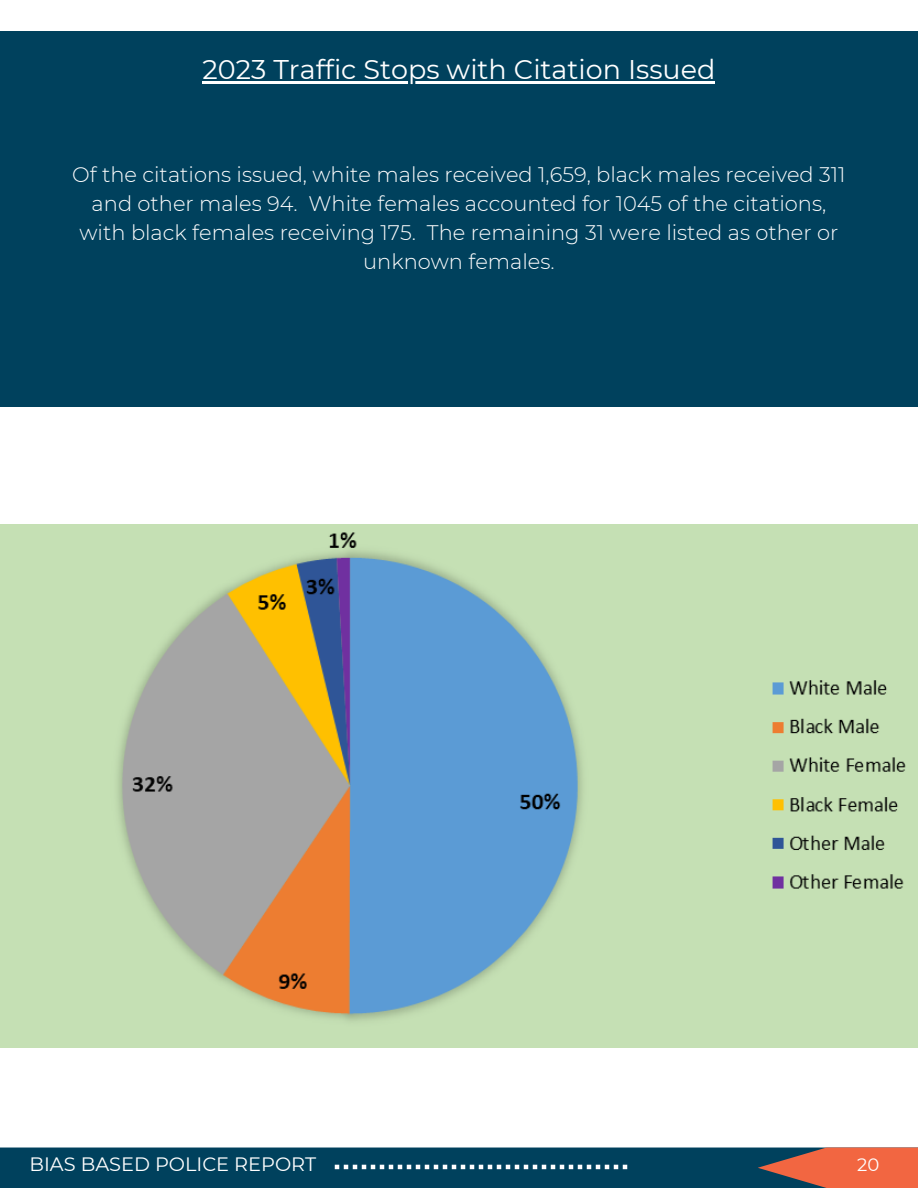
<style>
.page{position:relative;width:918px;height:1188px;background:#fff}
.page>*{position:absolute;margin:0;border:0;box-sizing:border-box;transform-origin:0 0}
.t1{font:27px "Montserrat";color:#fff}
.t2{font:300 21px/29.2px "Montserrat";color:#fff;text-align:center}
.t3{font:19.35px "Montserrat";color:#fff}
.t4{font:18px "Montserrat";color:#fff}
</style>
<div class="page">
<img style="left:0;top:524px;width:918px;height:523px">
<div style="left:0;top:31px;width:918px;height:376px;background:#00415d"></div>
<hr style="left:203px;top:82px;width:512px;height:2px;background:#fff">
<div style="left:0;top:1148px;width:918px;height:40px;background:#00415d"></div>
<svg style="left:758px;top:1148px;width:160px;height:40px"></svg>
<svg style="left:335px;top:1165px;width:292px;height:4px"></svg>
<p class="t1" style="left:203px;top:53px;width:514px">2023 Traffic Stops with Citation Issued</p>
<p class="t2" style="left:72px;top:160px;width:775px">Of the citations issued, white males received 1,659, black males received 311 and other males 94. White females accounted for 1045 of the citations, with black females receiving 175. The remaining 31 were listed as other or unknown females.</p>
<h2 class="t3" style="left:30px;top:1152px;width:288px">BIAS BASED POLICE REPORT</h2>
<p class="t4" style="left:857px;top:1154px;width:24px">20</p>
</div>
